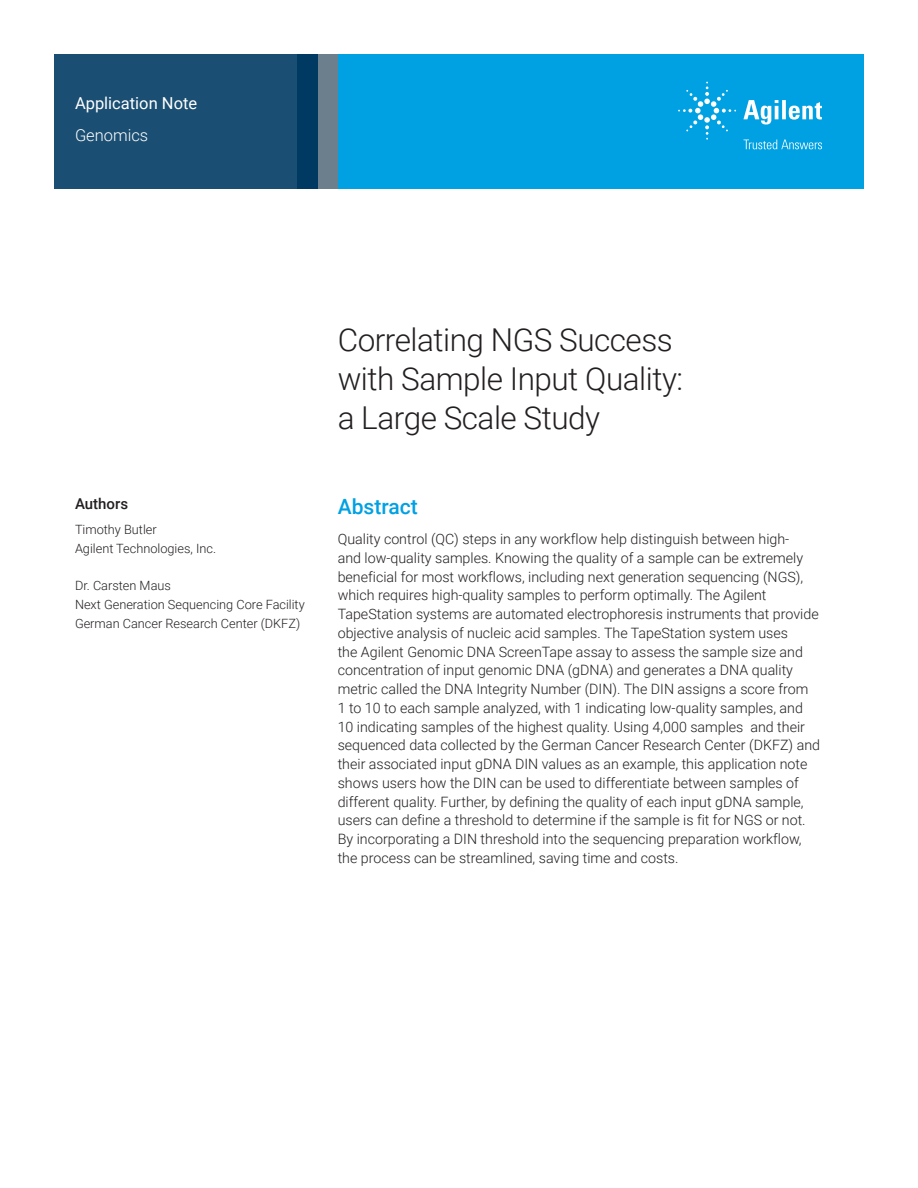
<style>
.page{position:relative;width:918px;height:1188px;background:#fff}
.page>*{position:absolute;margin:0;border:0;box-sizing:border-box;transform-origin:0 0}
.DATA_headline{font:300 31.5px/39px "Roboto";letter-spacing:-.015em;color:#231f20}
.DATA_subhead_large_blue{font:500 21px "Roboto";color:#00a1e3}
.DATA_header{font:16.5px "Roboto";color:#fff}
.DATA_header-2{font:300 16.5px "Roboto";color:#fff}
.DATA_author_title{font:500 15px "Roboto";color:#231f20}
.DATA_opener_text{font:300 14.25px/18.8px "Roboto";color:#231f20}
.DATA_author_name___info{font:300 12.75px/18.8px "Roboto";color:#231f20}
</style>
<div class="page">
<div style="left:297px;top:54px;width:567px;height:135px;background:#00a1e3"></div>
<div style="left:54px;top:54px;width:243px;height:135px;background:#1a4e72"></div>
<div style="left:317px;top:54px;width:21px;height:135px;background:#6b808c"></div>
<div style="left:297px;top:54px;width:20px;height:135px;background:#003a63"></div>
<svg style="left:743px;top:100px;width:79px;height:25px"></svg>
<svg style="left:678px;top:82px;width:58px;height:58px"></svg>
<svg style="left:744px;top:140px;width:78px;height:9px"></svg>
<p class="DATA_header" style="left:75px;top:91px;width:124px">Application Note</p>
<p class="DATA_header-2" style="left:75px;top:124px;width:75px">Genomics</p>
<p class="DATA_author_title" style="left:75px;top:493px;width:55px">Authors</p>
<p class="DATA_author_name___info" style="left:75px;top:519px;width:143px">Timothy Butler<br>Agilent Technologies, Inc.</p>
<p class="DATA_author_name___info" style="left:75px;top:576px;width:231px">Dr. Carsten Maus<br>Next Generation Sequencing Core Facility<br>German Cancer Research Center (DKFZ)</p>
<p class="DATA_headline" style="left:338px;top:319px;width:347px">Correlating NGS Success with Sample Input Quality: a Large Scale Study</p>
<p class="DATA_subhead_large_blue" style="left:338px;top:491px;width:82px">Abstract</p>
<p class="DATA_opener_text" style="left:338px;top:529px;width:484px">Quality control (QC) steps in any workflow help distinguish between high-<br>and low-quality samples. Knowing the quality of a sample can be extremely beneficial for most workflows, including next generation sequencing (NGS), which requires high-quality samples to perform optimally. The Agilent TapeStation systems are automated electrophoresis instruments that provide objective analysis of nucleic acid samples. The TapeStation system uses<br>the Agilent Genomic DNA ScreenTape assay to assess the sample size and concentration of input genomic DNA (gDNA) and generates a DNA quality metric called the DNA Integrity Number (DIN). The DIN assigns a score from<br>1 to 10 to each sample analyzed, with 1 indicating low-quality samples, and 10 indicating samples of the highest quality. Using 4,000 samples and their sequenced data collected by the German Cancer Research Center (DKFZ) and their associated input gDNA DIN values as an example, this application note shows users how the DIN can be used to differentiate between samples of different quality. Further, by defining the quality of each input gDNA sample, users can define a threshold to determine if the sample is fit for NGS or not.<br>By incorporating a DIN threshold into the sequencing preparation workflow, the process can be streamlined, saving time and costs.</p>
</div>
